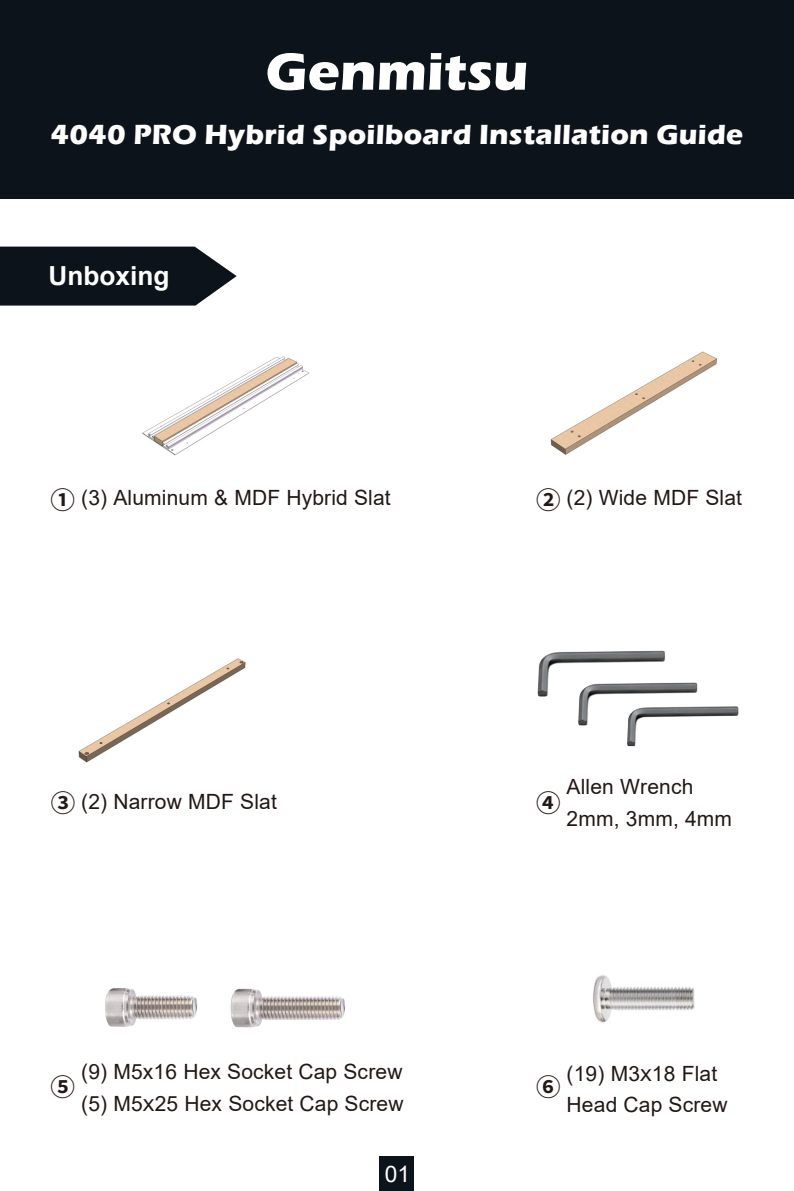
<style>
.page{position:relative;width:794px;height:1191px;background:#fff}
.page>*{position:absolute;margin:0;border:0;box-sizing:border-box;transform-origin:0 0}
.t1{font:700 53.9px "Eras ITC";color:#fff}
.t2{font:700 28.35px "Eras ITC";letter-spacing:.01em;color:#fff}
.t3{font:700 26.25px "Arial";color:#fff}
.t4{font:700 24.5px "Source Han Sans CN";color:#221815}
.t5{font:22.75px "Arial";color:#fff}
.t6{font:21px/31.5px "Arial";letter-spacing:.01em;color:#221815}
.s1{font-family:"Source Han Sans CN";font-weight:700;font-size:24.5px}
</style>
<div class="page">
<div style="left:0;top:0;width:794px;height:198px;background:#0d131a"></div>
<svg style="left:0;top:247px;width:237px;height:58px;background:#21262d"></svg>
<div style="left:380px;top:1156px;width:34px;height:35px;background:#0d131a"></div>
<img style="left:143px;top:356px;width:166px;height:100px">
<img style="left:551px;top:351px;width:166px;height:104px">
<img style="left:79px;top:658px;width:166px;height:105px">
<img style="left:593px;top:975px;width:102px;height:48px">
<img style="left:230px;top:988px;width:115px;height:39px">
<img style="left:164px;top:995px;width:34px;height:24px">
<img style="left:105px;top:988px;width:59px;height:38px">
<img style="left:627px;top:706px;width:112px;height:40px">
<img style="left:578px;top:682px;width:120px;height:43px">
<img style="left:537px;top:650px;width:128px;height:46px">
<h1 class="t1" style="left:265px;top:41px;width:264px">Genmitsu</h1>
<h2 class="t2" style="left:51px;top:118px;width:694px">4040 PRO Hybrid Spoilboard Installation Guide</h2>
<p class="t3" style="left:49px;top:258px;width:123px">Unboxing</p>
<p class="t6" style="left:51px;top:482px;width:342px"><span class="s1">①</span> (3) Aluminum &amp; MDF Hybrid Slat</p>
<p class="t6" style="left:51px;top:785px;width:228px"><span class="s1">③</span> (2) Narrow MDF Slat</p>
<p class="t4" style="left:51px;top:1073px;width:26px">⑤</p>
<p class="t6" style="left:81px;top:1056px;width:324px">(9) M5x16 Hex Socket Cap Screw (5) M5Χ25 Hex Socket Cap Screw</p>
<p class="t5" style="left:385px;top:1158px;width:27px">01</p>
<p class="t6" style="left:536px;top:482px;width:207px"><span class="s1">②</span> (2) Wide MDF Slat</p>
<p class="t4" style="left:536px;top:789px;width:26px">④</p>
<p class="t6" style="left:566px;top:771px;width:167px">Allen Wrench<br>2mm, 3mm, 4mm</p>
<p class="t4" style="left:536px;top:1073px;width:26px">⑥</p>
<p class="t6" style="left:566px;top:1057px;width:162px">(19) M3Χ18 Flat<br>Head Cap Screw</p>
</div>
